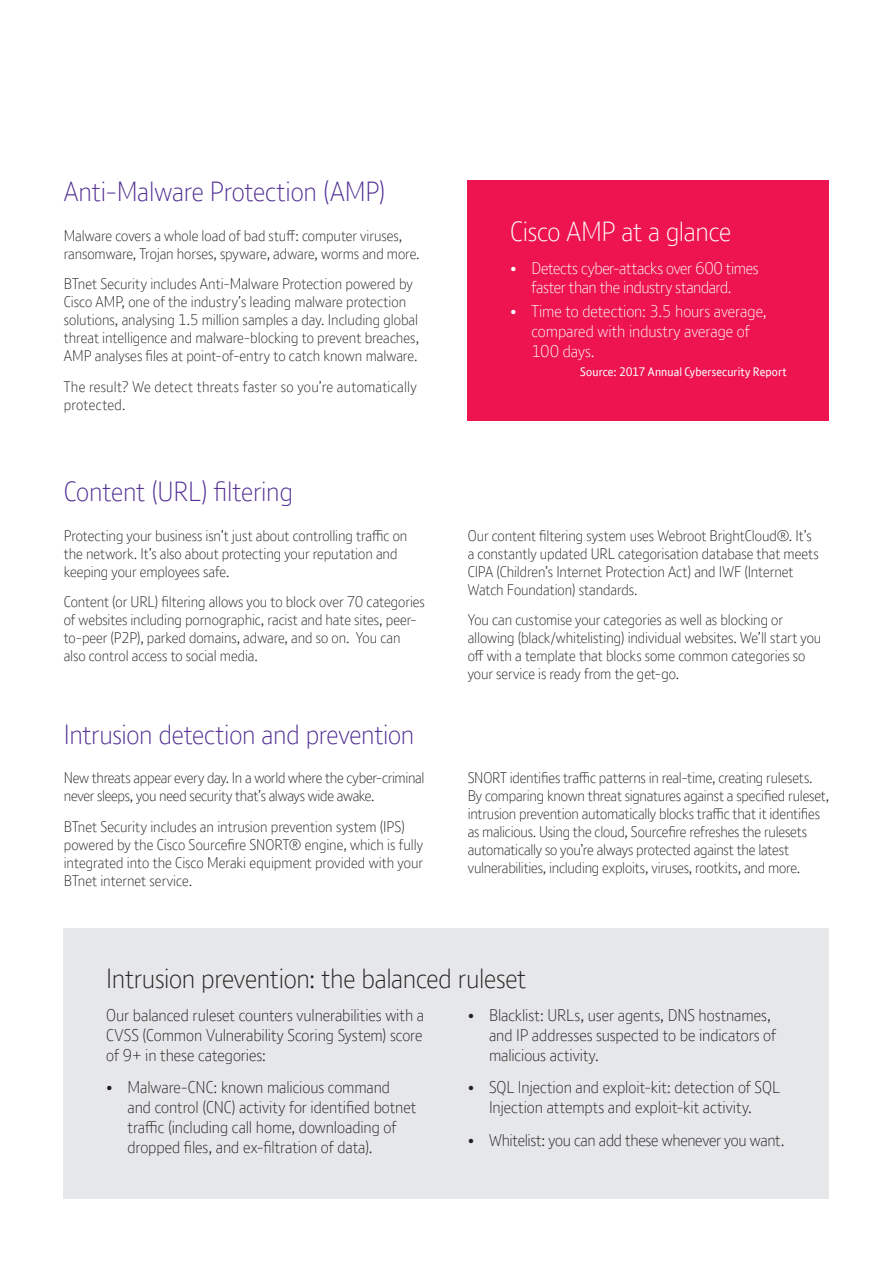
<style>
.page{position:relative;width:893px;height:1263px;background:#fff}
.page>*{position:absolute;margin:0;border:0;box-sizing:border-box;transform-origin:0 0}
.t1{font:300 27px "BT Font";letter-spacing:-.01em;color:#502e92}
.t2{font:300 27px "BT Font";letter-spacing:-.01em;color:#231f20}
.t3{font:300 27px "BT Font";letter-spacing:-.015em;color:#fff}
.t4{font:300 16.5px/19.8px "BT Font";letter-spacing:-.005em;color:#231f20}
.t5{font:300 16.5px/19.8px "BT Font";letter-spacing:-.01em;color:#fff;text-align:center}
.t6{font:300 15px/18px "BT Font";letter-spacing:-.005em;color:#231f20}
.t7{font:300 15px/18px "BT Font";letter-spacing:.015em;color:#231f20}
.t8{font:12px "BT Font";letter-spacing:.01em;color:#fff}
</style>
<div class="page">
<div style="left:468px;top:181px;width:361px;height:240px;background:#ed1450"></div>
<div style="left:64px;top:928px;width:765px;height:271px;background:#e6e7e9"></div>
<p class="t1" style="left:64px;top:174px;width:323px">Anti-Malware Protection (AMP)</p>
<p class="t6" style="left:64px;top:226px;width:357px">Malware covers a whole load of bad stuff: computer viruses, ransomware, Trojan horses, spyware, adware, worms and more.</p>
<p class="t6" style="left:64px;top:275px;width:357px">BTnet Security includes Anti-Malware Protection powered by Cisco AMP, one of the industry’s leading malware protection solutions, analysing 1.5 million samples a day. Including global threat intelligence and malware-blocking to prevent breaches, AMP analyses files at point-of-entry to catch known malware.</p>
<p class="t7" style="left:64px;top:378px;width:354px">The result? We detect threats faster so you’re automatically protected.</p>
<p class="t1" style="left:64px;top:474px;width:231px">Content (URL) filtering</p>
<p class="t6" style="left:64px;top:526px;width:345px">Protecting your business isn’t just about controlling traffic on the network. It’s also about protecting your reputation and keeping your employees safe.</p>
<p class="t6" style="left:64px;top:593px;width:363px">Content (or URL) filtering allows you to block over 70 categories of websites including pornographic, racist and hate sites, peer&shy;to-peer (P2P), parked domains, adware, and so on. You can also control access to social media.</p>
<p class="t1" style="left:64px;top:716px;width:352px">Intrusion detection and prevention</p>
<p class="t6" style="left:64px;top:768px;width:362px">New threats appear every day. In a world where the cyber-criminal never sleeps, you need security that’s always wide awake.</p>
<p class="t6" style="left:64px;top:817px;width:361px">BTnet Security includes an intrusion prevention system (IPS) powered by the Cisco Sourcefire SNORT® engine, which is fully integrated into the Cisco Meraki equipment provided with your BTnet internet service.</p>
<p class="t3" style="left:510px;top:214px;width:222px">Cisco AMP at a glance</p>
<p class="t5" style="left:510px;top:257px;width:250px">• Detects cyber-attacks over 600 times faster than the industry standard.</p>
<p class="t5" style="left:531px;top:301px;width:237px;text-align:left;text-indent:-21px">• Time to detection: 3.5 hours average, compared with industry average of<br>100 days.</p>
<p class="t8" style="left:580px;top:363px;width:208px">Source: 2017 Annual Cybersecurity Report</p>
<p class="t6" style="left:468px;top:526px;width:352px">Our content filtering system uses Webroot BrightCloud®. It’s a constantly updated URL categorisation database that meets CIPA (Children’s Internet Protection Act) and IWF (Internet Watch Foundation) standards.</p>
<p class="t6" style="left:468px;top:611px;width:355px">You can customise your categories as well as blocking or allowing (black/whitelisting) individual websites. We’ll start you off with a template that blocks some common categories so your service is ready from the get-go.</p>
<p class="t6" style="left:468px;top:768px;width:363px">SNORT identifies traffic patterns in real-time, creating rulesets.<br>By comparing known threat signatures against a specified ruleset, intrusion prevention automatically blocks traffic that it identifies as malicious. Using the cloud, Sourcefire refreshes the rulesets automatically so you’re always protected against the latest vulnerabilities, including exploits, viruses, rootkits, and more.</p>
<p class="t2" style="left:106px;top:961px;width:421px">Intrusion prevention: the balanced ruleset</p>
<p class="t4" style="left:106px;top:1005px;width:319px;text-align:justify">Our balanced ruleset counters vulnerabilities with a CVSS (Common Vulnerability Scoring System) score of 9+ in these categories:</p>
<p class="t4" style="left:128px;top:1077px;width:290px;text-indent:-21px">• Malware-CNC: known malicious command and control (CNC) activity for identified botnet traffic (including call home, downloading of dropped files, and ex-filtration of data).</p>
<p class="t4" style="left:489px;top:1005px;width:289px;text-indent:-21px">• Blacklist: URLs, user agents, DNS hostnames, and IP addresses suspected to be indicators of malicious activity.</p>
<p class="t4" style="left:468px;top:1077px;width:314px;text-align:center">• SQL Injection and exploit-kit: detection of SQL<br>Injection attempts and exploit-kit activity.</p>
<p class="t4" style="left:468px;top:1129px;width:318px">• Whitelist: you can add these whenever you want.</p>
</div>
